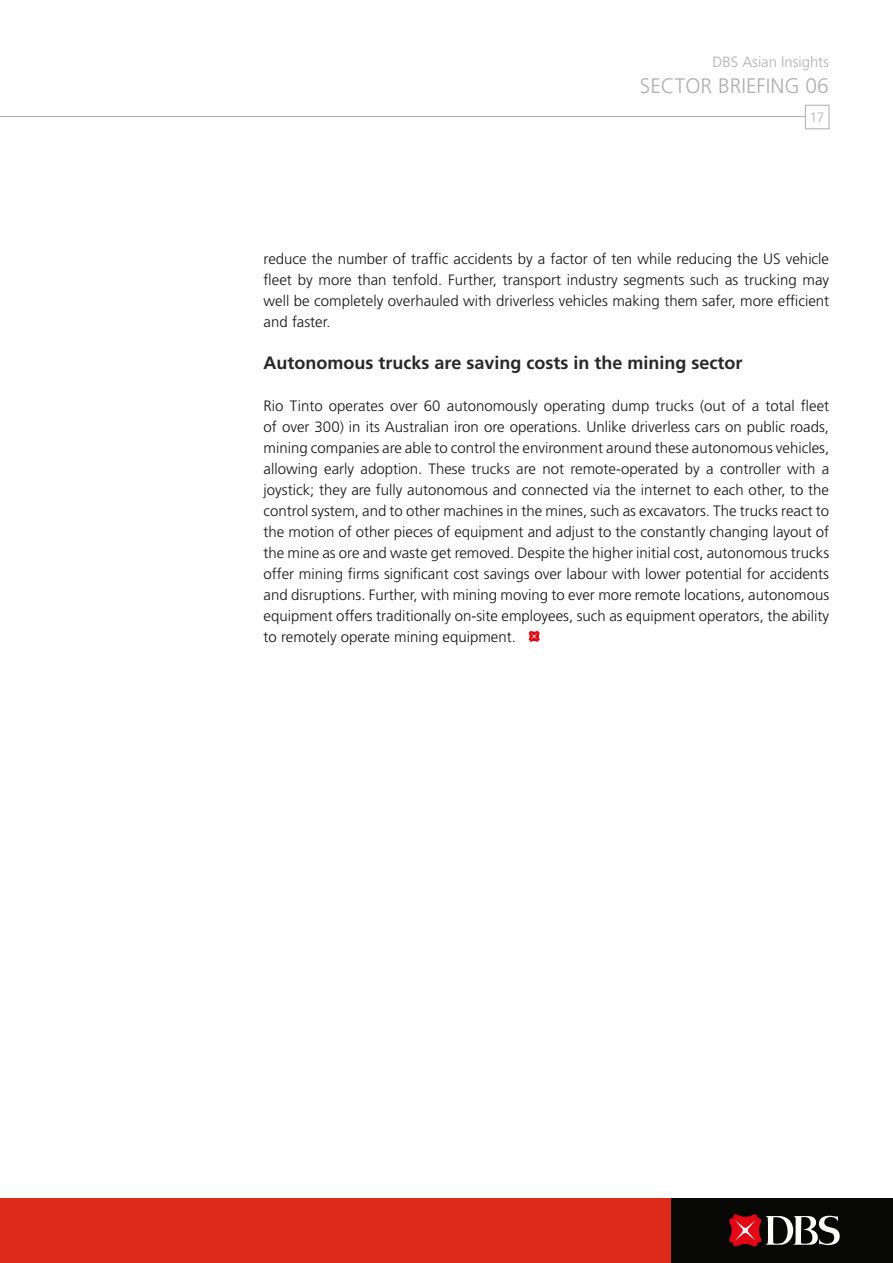
<style>
.page{position:relative;width:893px;height:1263px;background:#fff}
.page>*{position:absolute;margin:0;border:0;box-sizing:border-box;transform-origin:0 0}
.t1{font:300 21px "Frutiger LT Pro";color:#afafb0}
.t2{font:700 18px "Frutiger LT Pro";color:#282828}
.t3{font:300 15px/21px "Frutiger LT Pro";color:#131413;text-align:justify}
.t4{font:300 14.85px "Frutiger LT Pro";color:#afafb0}
.t5{font:300 13.5px "Frutiger LT Pro";color:#afafb0}
</style>
<div class="page">
<div style="left:0;top:1198px;width:893px;height:65px;background:#dc2a1b"></div>
<div style="left:672px;top:1198px;width:221px;height:65px;background:#070706"></div>
<svg style="left:729px;top:1214px;width:111px;height:33px"></svg>
<hr style="left:0;top:117px;width:808px;height:1px;background:#afafb0">
<div style="left:805px;top:105px;width:24px;height:24px;background:#fff;border:1px solid #afafb0"></div>
<svg style="left:528px;top:630px;width:12px;height:12px"></svg>
<p class="t4" style="left:713px;top:53px;width:118px">DBS Asian Insights</p>
<h1 class="t1" style="left:640px;top:74px;width:191px">SECTOR BRIEFING 06</h1>
<p class="t5" style="left:810px;top:109px;width:16px">17</p>
<p class="t3" style="left:264px;top:248px;width:567px">reduce the number of traffic accidents by a factor of ten while reducing the US vehicle fleet by more than tenfold. Further, transport industry segments such as trucking may well be completely overhauled with driverless vehicles making them safer, more efficient and faster.</p>
<p class="t2" style="left:264px;top:352px;width:480px">Autonomous trucks are saving costs in the mining sector</p>
<p class="t3" style="left:264px;top:395px;width:567px">Rio Tinto operates over 60 autonomously operating dump trucks (out of a total fleet of over 300) in its Australian iron ore operations. Unlike driverless cars on public roads, mining companies are able to control the environment around these autonomous vehicles, allowing early adoption. These trucks are not remote-operated by a controller with a joystick; they are fully autonomous and connected via the internet to each other, to the control system, and to other machines in the mines, such as excavators. The trucks react to the motion of other pieces of equipment and adjust to the constantly changing layout of the mine as ore and waste get removed. Despite the higher initial cost, autonomous trucks offer mining firms significant cost savings over labour with lower potential for accidents and disruptions. Further, with mining moving to ever more remote locations, autonomous equipment offers traditionally on-site employees, such as equipment operators, the ability to remotely operate mining equipment.</p>
</div>
